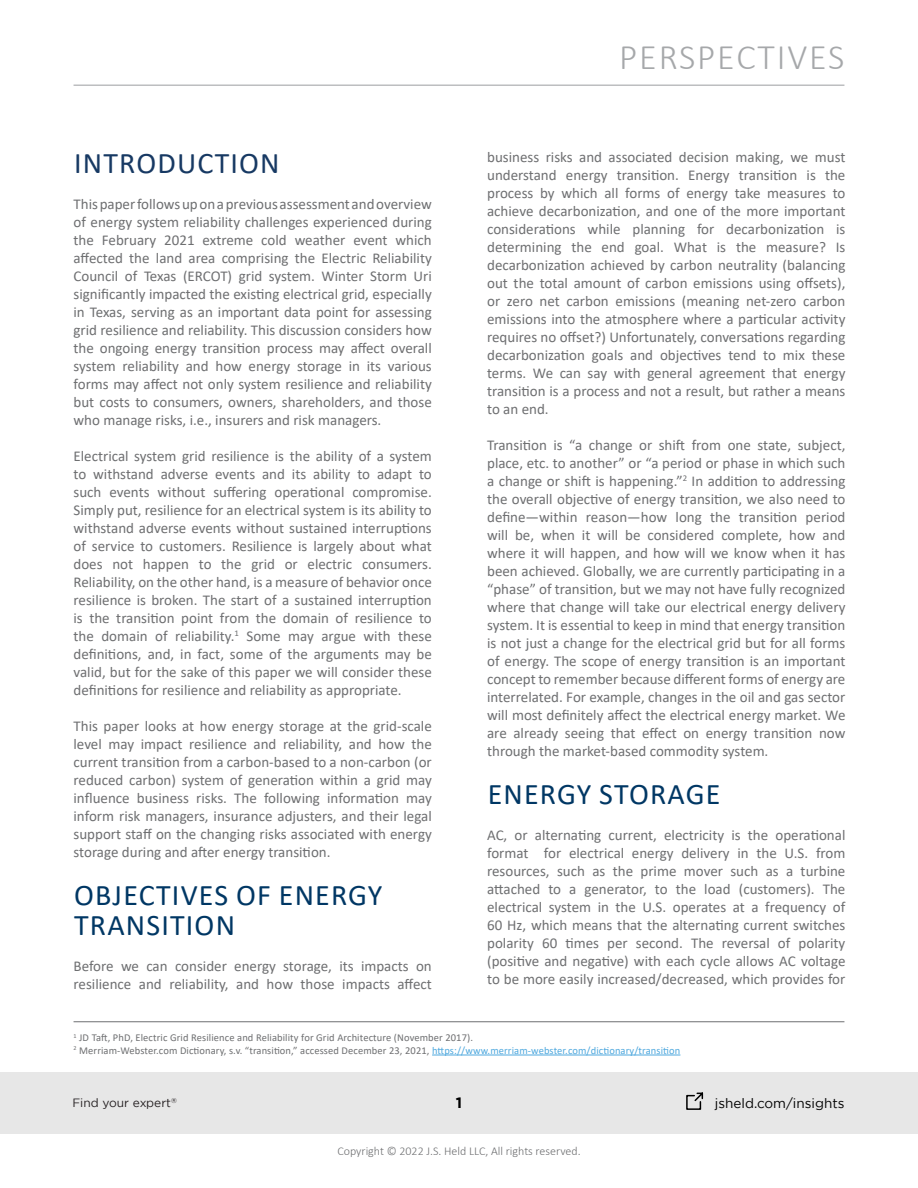
<style>
.page{position:relative;width:918px;height:1188px;background:#fff}
.page>*{position:absolute;margin:0;border:0;box-sizing:border-box;transform-origin:0 0}
.t1{font:300 36px "Calibri";letter-spacing:.05em;color:#a6a8aa}
.t2{font:30px/30px "Calibri";letter-spacing:.04em;color:#003764}
.t3{font:30px "Calibri";letter-spacing:.04em;color:#173963}
.t4{font:15px/18px "Calibri";color:#6e6f71;text-align:justify}
.t5{font:700 15px "Gotham";color:#000}
.t6{font:13.5px "Gotham";color:#000}
.t7{font:300 12px "Calibri";color:#6e6f71}
.t8{font:12px "Gotham";color:#241f21}
.t9{font:10.5px/12.6px "Calibri";letter-spacing:.01em;color:#6e6f71}
.t10{font:7.05px "Gotham";color:#241f21}
.s1{color:#4ea8de}
</style>
<div class="page">
<div style="left:0;top:1072px;width:918px;height:62px;background:#e7e7e7"></div>
<hr style="left:74px;top:85px;width:770px;height:1px;background:#a6a8ab">
<svg style="left:686px;top:1092px;width:18px;height:18px"></svg>
<hr style="left:74px;top:1021px;width:770px;height:1px;background:#6e6f71">
<hr style="left:432px;top:1055px;width:248px;height:1px;background:#4ea8de">
<h2 class="t3" style="left:74px;top:142px;width:207px">INTRODUCTION</h2>
<p class="t4" style="left:74px;top:195px;width:360px">This paper follows up on a previous assessment and overview of energy system reliability challenges experienced during the February 2021 extreme cold weather event which affected the land area comprising the Electric Reliability Council of Texas (ERCOT) grid system. Winter Storm Uri significantly impacted the existing electrical grid, especially in Texas, serving as an important data point for assessing grid resilience and reliability. This discussion considers how the ongoing energy transition process may affect overall system reliability and how energy storage in its various forms may affect not only system resilience and reliability but costs to consumers, owners, shareholders, and those who manage risks, i.e., insurers and risk managers.</p>
<p class="t4" style="left:74px;top:447px;width:360px">Electrical system grid resilience is the ability of a system to withstand adverse events and its ability to adapt to such events without suffering operational compromise.<br>Simply put, resilience for an electrical system is its ability to withstand adverse events without sustained interruptions of service to customers. Resilience is largely about what does not happen to the grid or electric consumers.<br>Reliability, on the other hand, is a measure of behavior once resilience is broken. The start of a sustained interruption is the transition point from the domain of resilience to the domain of reliability.<sup>1</sup> Some may argue with these definitions, and, in fact, some of the arguments may be valid, but for the sake of this paper we will consider these definitions for resilience and reliability as appropriate.</p>
<p class="t4" style="left:74px;top:717px;width:360px">This paper looks at how energy storage at the grid-scale level may impact resilience and reliability, and how the current transition from a carbon-based to a non-carbon (or reduced carbon) system of generation within a grid may influence business risks. The following information may inform risk managers, insurance adjusters, and their legal support staff on the changing risks associated with energy storage during and after energy transition.</p>
<h2 class="t2" style="left:74px;top:879px;width:310px">OBJECTIVES OF ENERGY<br>TRANSITION</h2>
<p class="t4" style="left:74px;top:957px;width:360px">Before we can consider energy storage, its impacts on resilience and reliability, and how those impacts affect</p>
<h1 class="t1" style="left:619px;top:35px;width:227px">PERSPECTIVES</h1>
<p class="t4" style="left:487px;top:148px;width:360px">business risks and associated decision making, we must understand energy transition. Energy transition is the process by which all forms of energy take measures to achieve decarbonization, and one of the more important considerations while planning for decarbonization is determining the end goal. What is the measure? Is decarbonization achieved by carbon neutrality (balancing out the total amount of carbon emissions using offsets), or zero net carbon emissions (meaning net-zero carbon emissions into the atmosphere where a particular activity requires no offset?) Unfortunately, conversations regarding decarbonization goals and objectives tend to mix these terms. We can say with general agreement that energy transition is a process and not a result, but rather a means to an end.</p>
<p class="t4" style="left:487px;top:436px;width:360px">Transition is “a change or shift from one state, subject, place, etc. to another” or “a period or phase in which such a change or shift is happening.”<sup>2</sup> In addition to addressing the overall objective of energy transition, we also need to define—within reason—how long the transition period will be, when it will be considered complete, how and where it will happen, and how will we know when it has been achieved. Globally, we are currently participating in a “phase” of transition, but we may not have fully recognized where that change will take our electrical energy delivery system. It is essential to keep in mind that energy transition is not just a change for the electrical grid but for all forms of energy. The scope of energy transition is an important concept to remember because different forms of energy are interrelated. For example, changes in the oil and gas sector will most definitely affect the electrical energy market. We are already seeing that effect on energy transition now through the market-based commodity system.</p>
<h2 class="t2" style="left:488px;top:778px;width:234px">ENERGY STORAGE</h2>
<p class="t4" style="left:487px;top:826px;width:360px">AC, or alternating current, electricity is the operational format for electrical energy delivery in the U.S. from resources, such as the prime mover such as a turbine attached to a generator, to the load (customers). The electrical system in the U.S. operates at a frequency of 60 Hz, which means that the alternating current switches polarity 60 times per second. The reversal of polarity (positive and negative) with each cycle allows AC voltage to be more easily increased/decreased, which provides for</p>
<p class="t9" style="left:74px;top:1031px;width:608px"><sup>1</sup> JD Taft, PhD, Electric Grid Resilience and Reliability for Grid Architecture (November 2017).<br><sup>2</sup> Merriam-Webster.com Dictionary, s.v. “transition,” accessed December 23, 2021, <span class="s1">https://www.merriam-webster.com/dictionary/transition</span></p>
<p class="t8" style="left:72px;top:1096px;width:100px">Find your expert</p>
<p class="t5" style="left:456px;top:1093px;width:8px">1</p>
<p class="t6" style="left:715px;top:1095px;width:131px">jsheld.com/insights</p>
<p class="t10" style="left:171px;top:1096px;width:7px">®</p>
<p class="t7" style="left:337px;top:1144px;width:245px">Copyright © 2022 J.S. Held LLC, All rights reserved.</p>
</div>
